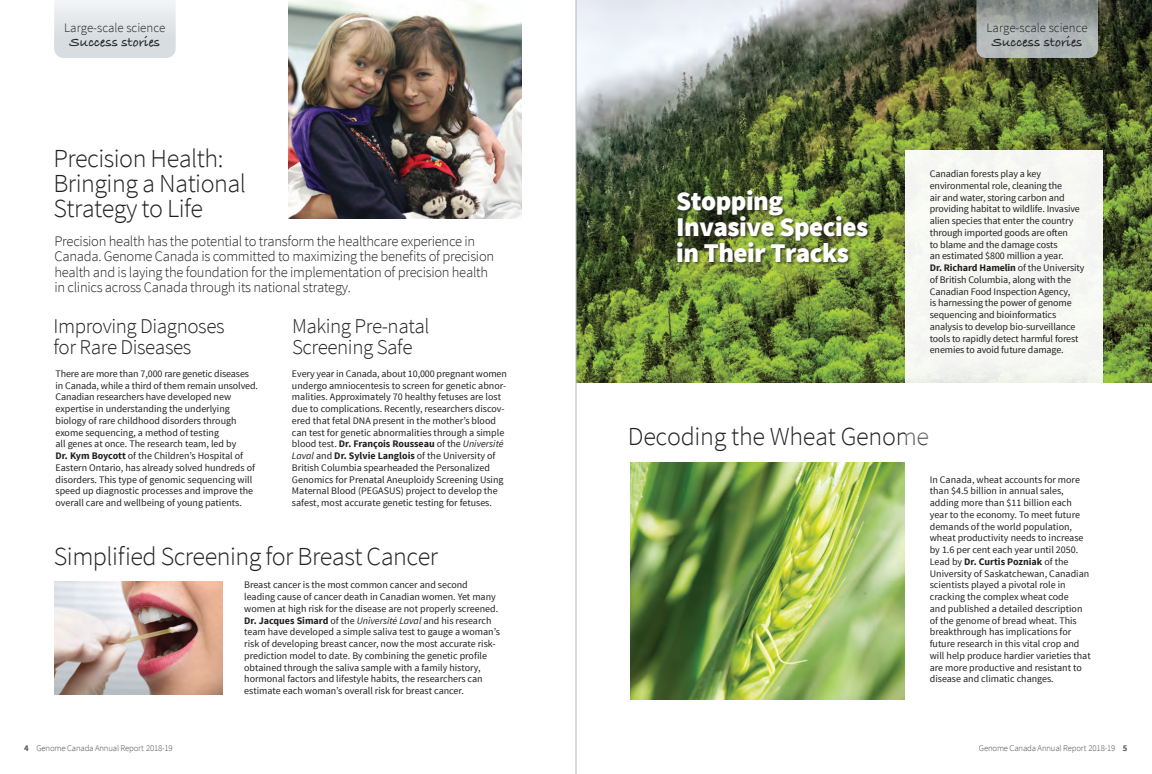
<style>
.page{position:relative;width:1152px;height:774px;background:#fff}
.page>*{position:absolute;margin:0;border:0;box-sizing:border-box;transform-origin:0 0}
.t1{font:900 27px/26px "Source Sans Pro";letter-spacing:-.02em;color:#fff}
.t2{font:300 26px/25px "Source Sans Pro";letter-spacing:-.02em;color:#231f20}
.t3{font:300 21px/21px "Source Sans Pro";letter-spacing:-.02em;color:#231f20}
.t4{font:300 14.6px/15.5px "Source Sans Pro";letter-spacing:-.02em;color:#231f20}
.t5{font:700 14px "Bradley Hand ITC";color:#231f20}
.t6{font:300 13px "Source Sans Pro";color:#231f20}
.t7{font:10px/11.8px "Source Sans Pro";color:#231f20}
.t8{font:300 8.8px "Source Sans Pro";letter-spacing:-.02em;color:#4b4c4d}
.s1{font-weight:700}
.s2{font-style:italic}
.s3{font-weight:700;color:#57585a}
</style>
<div class="page">
<img style="left:577px;top:0;width:575px;height:383px">
<div style="left:677px;top:190px;width:195px;height:76px;background:#231f20;opacity:.75"></div>
<img style="left:630px;top:462px;width:275px;height:238px">
<img style="left:288px;top:0;width:234px;height:218px">
<img style="left:55px;top:582px;width:167px;height:113px">
<svg style="left:977px;top:0;width:121px;height:58px;background:#a1a7a6"></svg>
<div style="left:905px;top:150px;width:198px;height:321px;background:#f7f9f5"></div>
<svg style="left:54px;top:0;width:122px;height:58px;background:#e0e5e8"></svg>
<hr style="left:576px;top:0;width:1px;height:774px;background:#b0b9c1">
<h3 class="t6" style="left:64px;top:20px;width:103px">Large-scale science</h3>
<h3 class="t5" style="left:69px;top:34px;width:92px">Success stories</h3>
<h2 class="t2" style="left:53px;top:146px;width:194px">Precision Health:<br>Bringing a National<br>Strategy to Life</h2>
<p class="t4" style="left:54px;top:233px;width:441px">Precision health has the potential to transform the healthcare experience in Canada. Genome Canada is committed to maximizing the benefits of precision health and is laying the foundation for the implementation of precision health in clinics across Canada through its national strategy.</p>
<h3 class="t3" style="left:53px;top:315px;width:173px">Improving Diagnoses for Rare Diseases</h3>
<h3 class="t3" style="left:292px;top:316px;width:139px">Making Pre-natal<br>Screening Safe</h3>
<p class="t7" style="left:55px;top:368px;width:204px">There are more than 7,000 rare genetic diseases in Canada, while a third of them remain unsolved.<br>Canadian researchers have developed new expertise in understanding the underlying biology of rare childhood disorders through exome sequencing, a method of testing<br>all genes at once. The research team, led by<br><span class="s1">Dr. Kym Boycott</span> of the Children’s Hospital of Eastern Ontario, has already solved hundreds of disorders. This type of genomic sequencing will speed up diagnostic processes and improve the overall care and wellbeing of young patients.</p>
<p class="t7" style="left:292px;top:368px;width:216px">Every year in Canada, about 10,000 pregnant women undergo amniocentesis to screen for genetic abnor&shy;malities. Approximately 70 healthy fetuses are lost due to complications. Recently, researchers discov&shy;ered that fetal DNA present in the mother’s blood can test for genetic abnormalities through a simple blood test. <span class="s1">Dr. François Rousseau</span> of the <span class="s2">Université Laval</span> and <span class="s1">Dr. Sylvie Langlois</span> of the University of British Columbia spearheaded the Personalized Genomics for Prenatal Aneuploidy Screening Using Maternal Blood (PEGASUS) project to develop the safest, most accurate genetic testing for fetuses.</p>
<h2 class="t2" style="left:54px;top:544px;width:386px">Simplified Screening for Breast Cancer</h2>
<p class="t7" style="left:244px;top:579px;width:257px">Breast cancer is the most common cancer and second leading cause of cancer death in Canadian women. Yet many women at high risk for the disease are not properly screened.<br><span class="s1">Dr. Jacques Simard</span> of the <span class="s2">Université Laval</span> and his research team have developed a simple saliva test to gauge a woman’s risk of developing breast cancer, now the most accurate risk&shy;prediction model to date. By combining the genetic profile obtained through the saliva sample with a family history, hormonal factors and lifestyle habits, the researchers can estimate each woman’s overall risk for breast cancer.</p>
<h1 class="t1" style="left:676px;top:189px;width:194px">Stopping<br>Invasive Species in Their Tracks</h1>
<h3 class="t6" style="left:987px;top:20px;width:103px">Large-scale science</h3>
<h3 class="t5" style="left:992px;top:34px;width:92px">Success stories</h3>
<p class="t7" style="left:930px;top:168px;width:156px">Canadian forests play a key environmental role, cleaning the<br>air and water, storing carbon and providing habitat to wildlife. Invasive alien species that enter the country through imported goods are often<br>to blame and the damage costs<br>an estimated $800 million a year.<br><span class="s1">Dr. Richard Hamelin</span> of the University of British Columbia, along with the Canadian Food Inspection Agency,<br>is harnessing the power of genome sequencing and bioinformatics analysis to develop bio-surveillance tools to rapidly detect harmful forest enemies to avoid future damage.</p>
<h2 class="t2" style="left:628px;top:424px;width:303px">Decoding the Wheat Genome</h2>
<p class="t7" style="left:930px;top:474px;width:162px">In Canada, wheat accounts for more than $4.5 billion in annual sales, adding more than $11 billion each year to the economy. To meet future demands of the world population, wheat productivity needs to increase by 1.6 per cent each year until 2050.<br>Lead by <span class="s1">Dr. Curtis Pozniak</span> of the University of Saskatchewan, Canadian scientists played a pivotal role in cracking the complex wheat code<br>and published a detailed description of the genome of bread wheat. This breakthrough has implications for future research in this vital crop and will help produce hardier varieties that are more productive and resistant to disease and climatic changes.</p>
<p class="t8" style="left:24px;top:743px;width:150px"><span class="s3">4</span> Genome Canada Annual Report 2018-19</p>
<p class="t8" style="left:979px;top:743px;width:150px">Genome Canada Annual Report 2018-19 <span class="s3">5</span></p>
</div>
